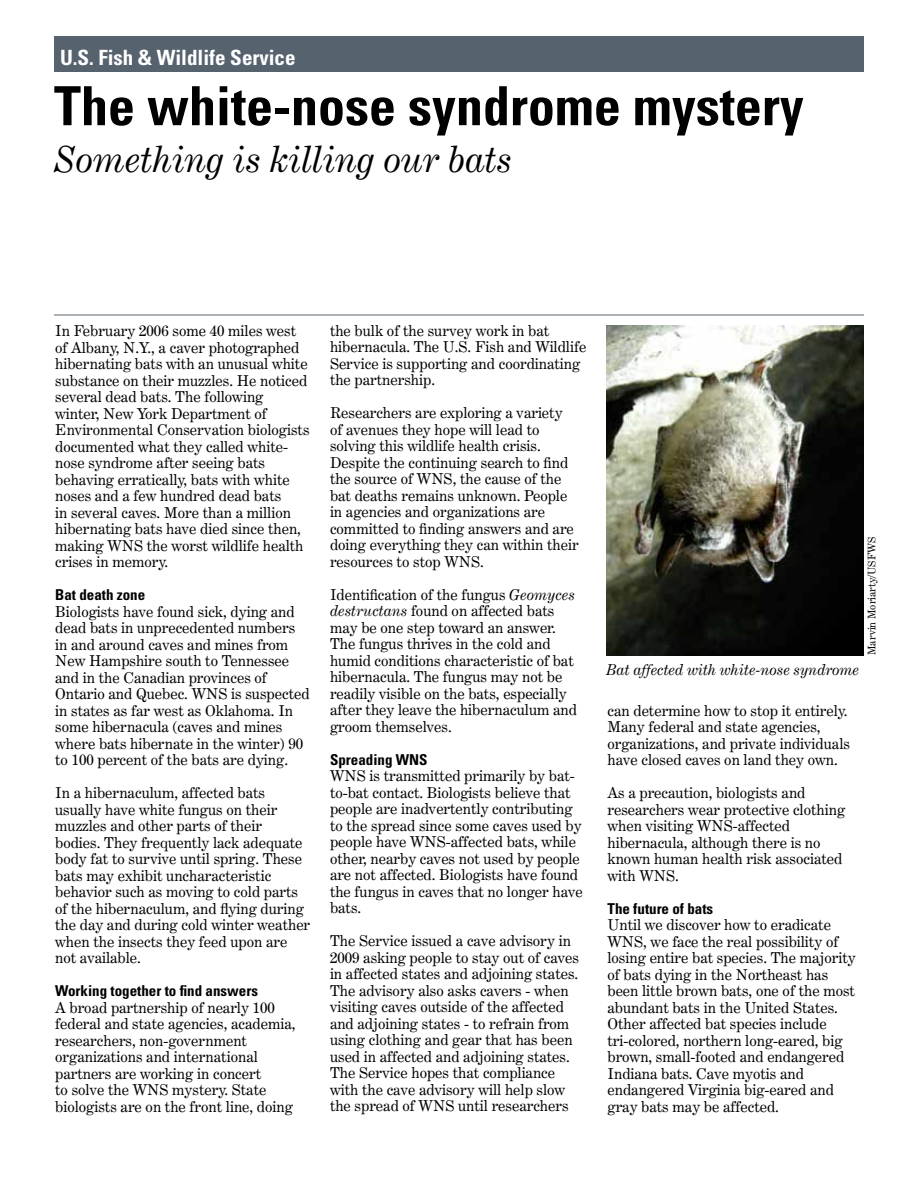
<style>
.page{position:relative;width:918px;height:1188px;background:#fff}
.page>*{position:absolute;margin:0;border:0;box-sizing:border-box;transform-origin:0 0}
.t1{font:700 condensed 54px "Univers";color:#000}
.t2{font:italic 36px "Century Expanded BT";color:#000}
.t3{font:700 condensed 21px "Univers";color:#fff}
.t4{font:15px/16.5px "Century Expanded BT";color:#000}
.t5{font:700 condensed 15px "Univers";color:#000}
.t6{font:italic 15px "Century Expanded BT";color:#000}
.t7{font:10.5px "Century Expanded BT";color:#000}
.s1{font-style:italic}
</style>
<div class="page">
<div style="left:54px;top:36px;width:810px;height:36px;background:#56636f"></div>
<hr style="left:54px;top:315px;width:810px;height:1px;background:#56636f">
<img style="left:606px;top:325px;width:258px;height:331px">
<h3 class="t3" style="left:60px;top:44px;width:237px">U.S. Fish &amp; Wildlife Service</h3>
<h1 class="t1" style="left:54px;top:73px;width:751px">The white-nose syndrome mystery</h1>
<h2 class="t2" style="left:54px;top:137px;width:459px">Something is killing our bats</h2>
<p class="t4" style="left:55px;top:322px;width:256px">In February 2006 some 40 miles west of Albany, N.Y., a caver photographed hibernating bats with an unusual white substance on their muzzles. He noticed several dead bats. The following winter, New York Department of Environmental Conservation biologists documented what they called white&shy;nose syndrome after seeing bats behaving erratically, bats with white noses and a few hundred dead bats<br>in several caves. More than a million hibernating bats have died since then, making WNS the worst wildlife health crises in memory.</p>
<p class="t5" style="left:55px;top:586px;width:92px">Bat death zone</p>
<p class="t4" style="left:55px;top:603px;width:256px">Biologists have found sick, dying and dead bats in unprecedented numbers in and around caves and mines from New Hampshire south to Tennessee and in the Canadian provinces of Ontario and Quebec. WNS is suspected in states as far west as Oklahoma. In some hibernacula (caves and mines where bats hibernate in the winter) 90 to 100 percent of the bats are dying.</p>
<p class="t4" style="left:55px;top:784px;width:257px">In a hibernaculum, affected bats usually have white fungus on their muzzles and other parts of their bodies. They frequently lack adequate body fat to survive until spring. These bats may exhibit uncharacteristic behavior such as moving to cold parts of the hibernaculum, and flying during the day and during cold winter weather when the insects they feed upon are not available.</p>
<p class="t5" style="left:55px;top:982px;width:204px">Working together to find answers</p>
<p class="t4" style="left:55px;top:999px;width:242px">A broad partnership of nearly 100 federal and state agencies, academia, researchers, non-government organizations and international partners are working in concert<br>to solve the WNS mystery. State biologists are on the front line, doing</p>
<p class="t4" style="left:330px;top:322px;width:258px">the bulk of the survey work in bat hibernacula. The U.S. Fish and Wildlife<br>Service is supporting and coordinating the partnership.</p>
<p class="t4" style="left:330px;top:405px;width:250px">Researchers are exploring a variety of avenues they hope will lead to solving this wildlife health crisis.<br>Despite the continuing search to find the source of WNS, the cause of the bat deaths remains unknown. People in agencies and organizations are committed to finding answers and are doing everything they can within their resources to stop WNS.</p>
<p class="t4" style="left:330px;top:586px;width:249px">Identification of the fungus <span class="s1">Geomyces destructans</span> found on affected bats may be one step toward an answer.<br>The fungus thrives in the cold and humid conditions characteristic of bat hibernacula. The fungus may not be readily visible on the bats, especially after they leave the hibernaculum and groom themselves.</p>
<p class="t5" style="left:330px;top:750px;width:99px">Spreading WNS</p>
<p class="t4" style="left:330px;top:768px;width:254px">WNS is transmitted primarily by bat&shy;to-bat contact. Biologists believe that people are inadvertently contributing to the spread since some caves used by people have WNS-affected bats, while other, nearby caves not used by people are not affected. Biologists have found the fungus in caves that no longer have bats.</p>
<p class="t4" style="left:330px;top:933px;width:251px">The Service issued a cave advisory in 2009 asking people to stay out of caves in affected states and adjoining states.<br>The advisory also asks cavers - when visiting caves outside of the affected and adjoining states - to refrain from using clothing and gear that has been used in affected and adjoining states.<br>The Service hopes that compliance with the cave advisory will help slow the spread of WNS until researchers</p>
<p class="t6" style="left:606px;top:660px;width:255px">Bat affected with white-nose syndrome</p>
<p class="t7" style="left:865px;top:655px;width:120px;rotate:-90deg">Marvin Moriarty/USFWS</p>
<p class="t4" style="left:608px;top:702px;width:244px">can determine how to stop it entirely.<br>Many federal and state agencies, organizations, and private individuals have closed caves on land they own.</p>
<p class="t4" style="left:608px;top:785px;width:239px">As a precaution, biologists and researchers wear protective clothing when visiting WNS-affected hibernacula, although there is no known human health risk associated with WNS.</p>
<p class="t5" style="left:608px;top:899px;width:107px">The future of bats</p>
<p class="t4" style="left:608px;top:917px;width:250px">Until we discover how to eradicate WNS, we face the real possibility of losing entire bat species. The majority of bats dying in the Northeast has been little brown bats, one of the most abundant bats in the United States.<br>Other affected bat species include tri-colored, northern long-eared, big brown, small-footed and endangered Indiana bats. Cave myotis and endangered Virginia big-eared and gray bats may be affected.</p>
</div>
